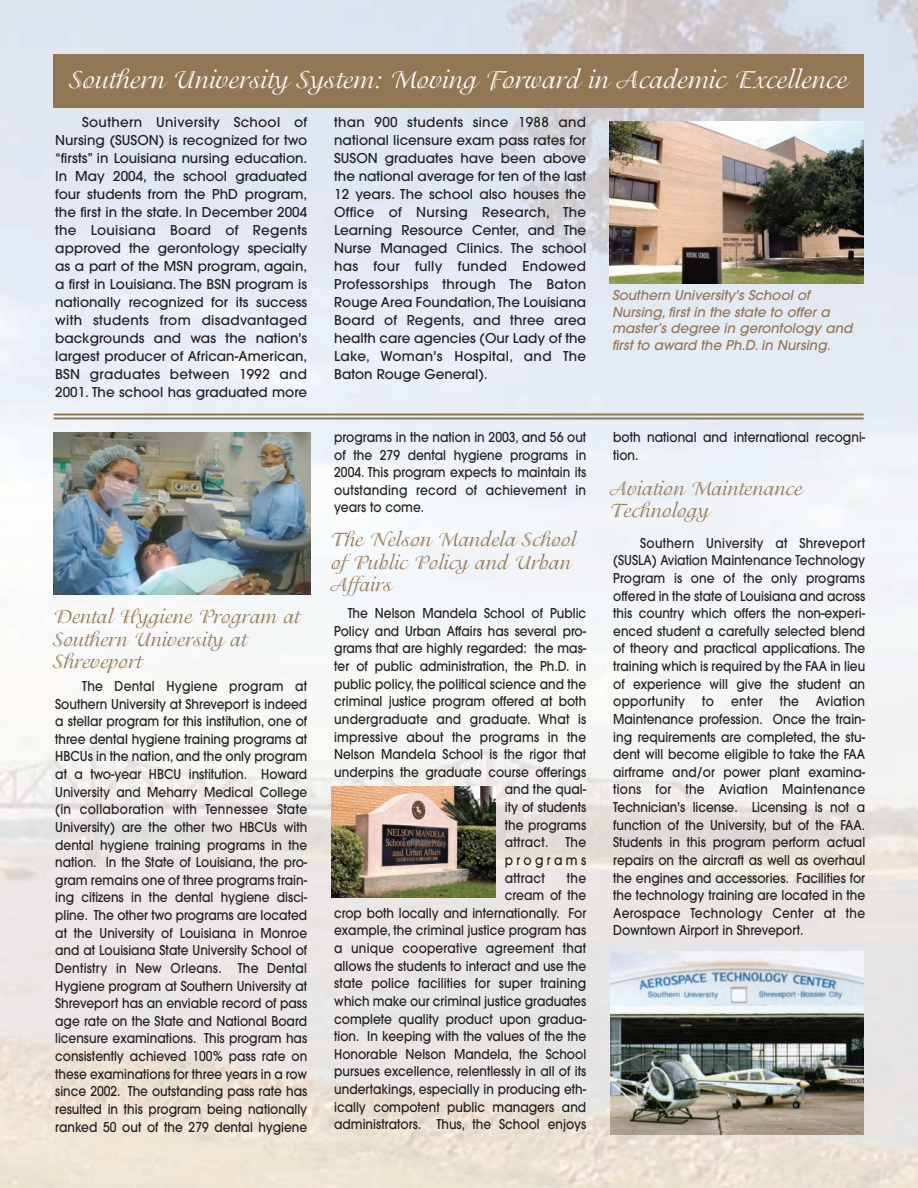
<style>
.page{position:relative;width:918px;height:1188px;background:#fff}
.page>*{position:absolute;margin:0;border:0;box-sizing:border-box;transform-origin:0 0}
.t1{font:27px "Isadora";color:#fff}
.t2{font:21px/22.5px "Isadora";color:#927756}
.t3{font:500 13.5px/17.5px "Avant Garde";color:#231f20;text-align:justify;scale:.9 1}
.t4{font:500 13.5px/18px "Avant Garde";color:#231f20;text-align:justify}
.t5{font:italic 500 13.5px/16.5px "Avant Garde";color:#927756}
.t6{font:500 13.5px "Avant Garde";letter-spacing:.02em;color:#231f20;scale:.9 1}
.t7{font:500 13.5px "Avant Garde";letter-spacing:.275em;color:#231f20;scale:.9 1}
</style>
<div class="page">
<img style="left:0;top:0;width:918px;height:1188px">
<div style="left:54px;top:54px;width:810px;height:54px;background:#927756"></div>
<img style="left:610px;top:122px;width:254px;height:161px">
<img style="left:54px;top:432px;width:256px;height:162px">
<hr style="left:54px;top:413px;width:810px;height:2px;background:#927756">
<hr style="left:54px;top:418px;width:810px;height:1px;background:#927756">
<img style="left:332px;top:787px;width:164px;height:110px">
<img style="left:610px;top:952px;width:254px;height:182px">
<h1 class="t1" style="left:70px;top:68px;width:779px">Southern University System: Moving Forward in Academic Excellence</h1>
<p class="t4" style="left:55px;top:114px;width:254px;text-indent:27px">Southern University School of Nursing (SUSON) is recognized for two “firsts” in Louisiana nursing education.<br>In May 2004, the school graduated four students from the PhD program, the first in the state. In December 2004 the Louisiana Board of Regents approved the gerontology specialty as a part of the MSN program, again, a first in Louisiana. The BSN program is nationally recognized for its success with students from disadvantaged backgrounds and was the nation's largest producer of African-American, BSN graduates between 1992 and 2001. The school has graduated more</p>
<p class="t4" style="left:334px;top:114px;width:254px">than 900 students since 1988 and national licensure exam pass rates for SUSON graduates have been above the national average for ten of the last 12 years. The school also houses the Office of Nursing Research, The Learning Resource Center, and The Nurse Managed Clinics. The school has four fully funded Endowed Professorships through The Baton Rouge Area Foundation, The Louisiana Board of Regents, and three area health care agencies (Our Lady of the Lake, Woman's Hospital, and The Baton Rouge General).</p>
<p class="t3" style="left:334px;top:429px;width:282px">programs in the nation in 2003, and 56 out of the 279 dental hygiene programs in 2004. This program expects to maintain its outstanding record of achievement in years to come.</p>
<h2 class="t2" style="left:54px;top:607px;width:248px">Dental Hygiene Program at<br>Southern University at<br>Shreveport</h2>
<p class="t3" style="left:55px;top:678px;width:282px;text-indent:27px">The Dental Hygiene program at Southern University at Shreveport is indeed a stellar program for this institution, one of three dental hygiene training programs at HBCUs in the nation, and the only program at a two-year HBCU institution. Howard University and Meharry Medical College (in collaboration with Tennessee State University) are the other two HBCUs with dental hygiene training programs in the nation. In the State of Louisiana, the pro&shy;gram remains one of three programs train&shy;ing citizens in the dental hygiene disci&shy;pline. The other two programs are located at the University of Louisiana in Monroe and at Louisiana State University School of Dentistry in New Orleans. The Dental Hygiene program at Southern University at Shreveport has an enviable record of pass age rate on the State and National Board licensure examinations. This program has consistently achieved 100% pass rate on these examinations for three years in a row since 2002. The outstanding pass rate has resulted in this program being nationally ranked 50 out of the 279 dental hygiene</p>
<h2 class="t2" style="left:332px;top:530px;width:247px">The Nelson Mandela School of Public Policy and Urban<br>Affairs</h2>
<p class="t3" style="left:348px;top:606px;width:266px">The Nelson Mandela School of Public</p>
<p class="t3" style="left:334px;top:623px;width:282px">Policy and Urban Affairs has several pro-</p>
<p class="t3" style="left:334px;top:641px;width:282px">grams that are highly regarded: the mas-</p>
<p class="t3" style="left:334px;top:659px;width:282px">ter of public administration, the Ph.D. in</p>
<p class="t3" style="left:334px;top:676px;width:282px">public policy, the political science and the</p>
<p class="t3" style="left:334px;top:694px;width:282px">criminal justice program offered at both</p>
<p class="t3" style="left:334px;top:711px;width:282px">undergraduate and graduate. What is</p>
<p class="t3" style="left:334px;top:729px;width:282px">impressive about the programs in the</p>
<p class="t3" style="left:334px;top:747px;width:282px">Nelson Mandela School is the rigor that</p>
<p class="t3" style="left:334px;top:764px;width:281px">underpins the graduate course offerings</p>
<p class="t3" style="left:505px;top:782px;width:92px">and the qual-</p>
<p class="t3" style="left:505px;top:800px;width:92px">ity of students</p>
<p class="t3" style="left:505px;top:817px;width:92px">the programs</p>
<p class="t6" style="left:505px;top:837px;width:92px">attract. The</p>
<p class="t7" style="left:505px;top:855px;width:92px">programs</p>
<p class="t6" style="left:505px;top:873px;width:46px">attract</p>
<p class="t3" style="left:334px;top:870px;width:282px;text-align:right">the<br>cream of the<br>crop both locally and internationally. For example, the criminal justice program has a unique cooperative agreement that allows the students to interact and use the state police facilities for super training which make our criminal justice graduates complete quality product upon gradua&shy;tion. In keeping with the values of the the Honorable Nelson Mandela, the School pursues excellence, relentlessly in all of its undertakings, especially in producing eth&shy;ically compotent public managers and administrators. Thus, the School enjoys</p>
<p class="t5" style="left:612px;top:288px;width:242px">Southern University's School of Nursing, first in the state to offer a master’s degree in gerontology and first to award the Ph.D. in Nursing.</p>
<p class="t3" style="left:613px;top:429px;width:282px">both national and international recogni&shy;tion.</p>
<h2 class="t2" style="left:611px;top:478px;width:193px">Aviation Maintenance<br>Technology</h2>
<p class="t3" style="left:613px;top:535px;width:282px;text-indent:27px">Southern University at Shreveport (SUSLA) Aviation Maintenance Technology Program is one of the only programs offered in the state of Louisiana and across this country which offers the non-experi&shy;enced student a carefully selected blend of theory and practical applications. The training which is required by the FAA in lieu of experience will give the student an opportunity</p>
<p class="t3" style="left:613px;top:694px;width:282px;text-indent:203px">Aviation Maintenance profession. Once the train&shy;ing requirements are completed, the stu&shy;dent will become eligible to take the FAA airframe and/or power plant examina&shy;tions for the Aviation Maintenance Technician's license. Licensing is not a function of the University, but of the FAA.<br>Students in this program perform actual repairs on the aircraft as well as overhaul the engines and accessories. Facilities for the technology training are located in the Aerospace Technology Center at the Downtown Airport in Shreveport.</p>
<p class="t3" style="left:702px;top:694px;width:15px">to</p>
<p class="t3" style="left:731px;top:694px;width:37px">enter</p>
<p class="t3" style="left:780px;top:694px;width:23px">the</p>
</div>
